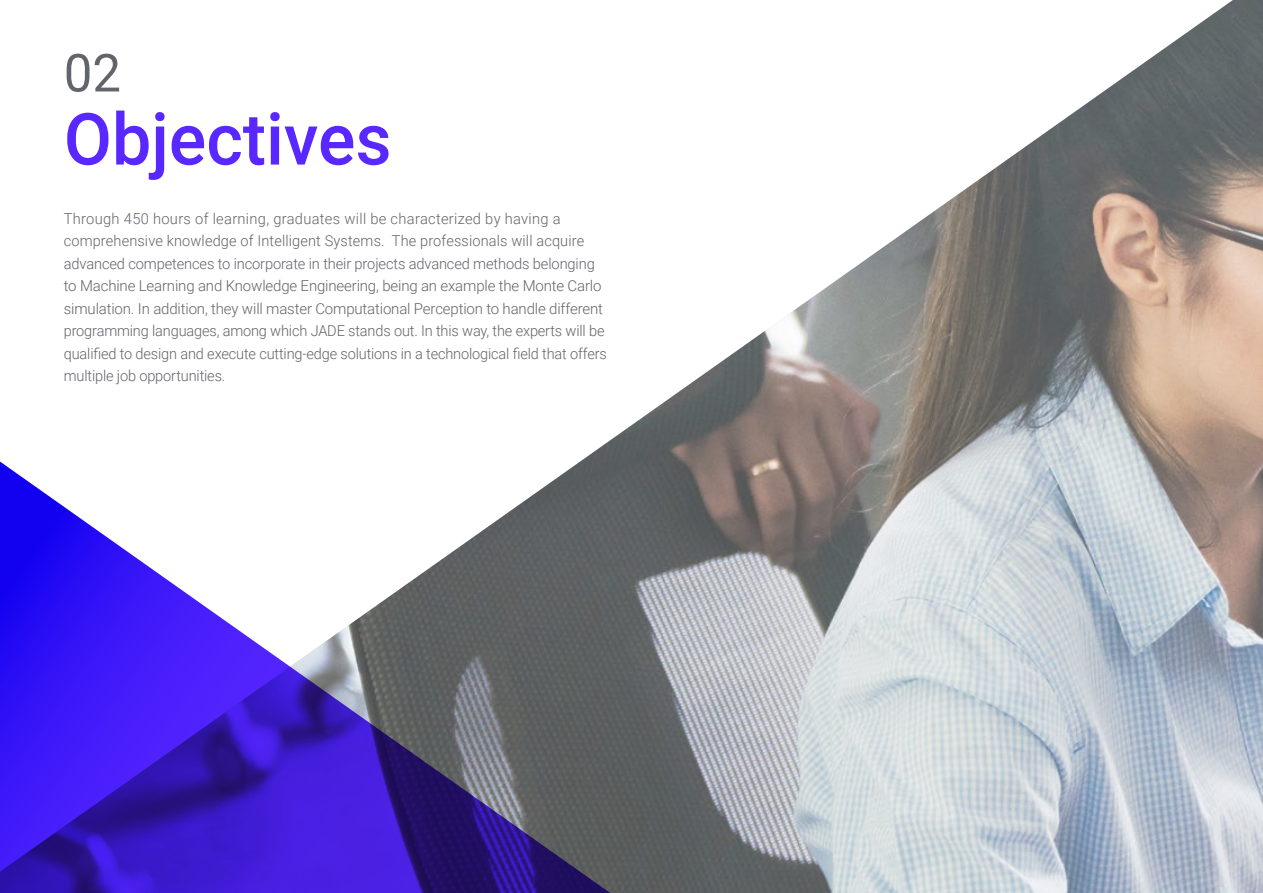
<style>
.page{position:relative;width:1263px;height:893px;background:#fff}
.page>*{position:absolute;margin:0;border:0;box-sizing:border-box;transform-origin:0 0}
.t1{font:500 72px "Roboto";color:#5927ff}
.t2{font:52.5px "Roboto";color:#61646a}
.t3{font:300 15px/22.5px "Roboto";letter-spacing:-.01em;color:#61646a}
</style>
<div class="page">
<img style="left:602px;top:0;width:661px;height:893px">
<svg style="left:0;top:446px;width:640px;height:447px"></svg>
<h2 class="t2" style="left:64px;top:36px;width:59px">02</h2>
<h1 class="t1" style="left:64px;top:89px;width:329px">Objectives</h1>
<p class="t3" style="left:64px;top:207px;width:545px">Through 450 hours of learning, graduates will be characterized by having a comprehensive knowledge of Intelligent Systems. The professionals will acquire advanced competences to incorporate in their projects advanced methods belonging to Machine Learning and Knowledge Engineering, being an example the Monte Carlo simulation. In addition, they will master Computational Perception to handle different programming languages, among which JADE stands out. In this way, the experts will be qualified to design and execute cutting-edge solutions in a technological field that offers multiple job opportunities.</p>
</div>
